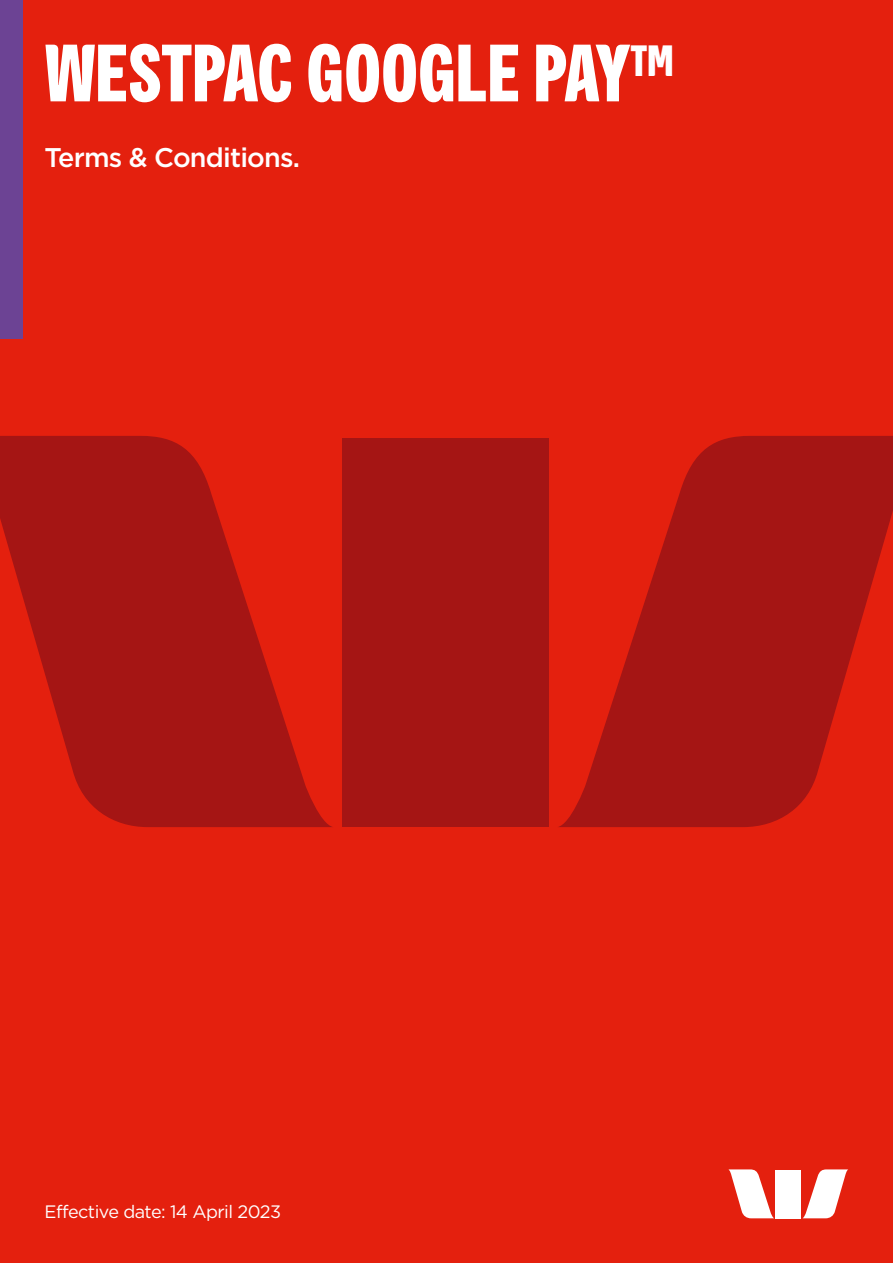
<style>
.page{position:relative;width:893px;height:1263px;background:#e4200e}
.page>*{position:absolute;margin:0;border:0;box-sizing:border-box;transform-origin:0 0}
.CH1{font:700 81px "Westpac";color:#fff}
.CH2{font:500 27px "Gotham";letter-spacing:-.03em;color:#fff}
.CB1{font:18px "Gotham";letter-spacing:-.03em;color:#fff}
</style>
<div class="page">
<svg style="left:0;top:436px;width:332px;height:391px;fill:#a51514"></svg>
<svg style="left:558px;top:436px;width:335px;height:391px;fill:#a51514"></svg>
<div style="left:343px;top:438px;width:206px;height:389px;background:#a51514"></div>
<div style="left:0;top:0;width:22px;height:338px;background:#6c4394"></div>
<svg style="left:728px;top:1169px;width:46px;height:49px"></svg>
<svg style="left:803px;top:1169px;width:45px;height:49px"></svg>
<div style="left:775px;top:1170px;width:26px;height:48px;background:#fff"></div>
<h1 class="CH1" style="left:45px;top:25px;width:630px">WESTPAC GOOGLE PAY<sup>TM</sup></h1>
<p class="CH2" style="left:45px;top:140px;width:257px">Terms &amp; Conditions.</p>
<p class="CB1" style="left:45px;top:1200px;width:238px">Effective date: 14 April 2023</p>
</div>
